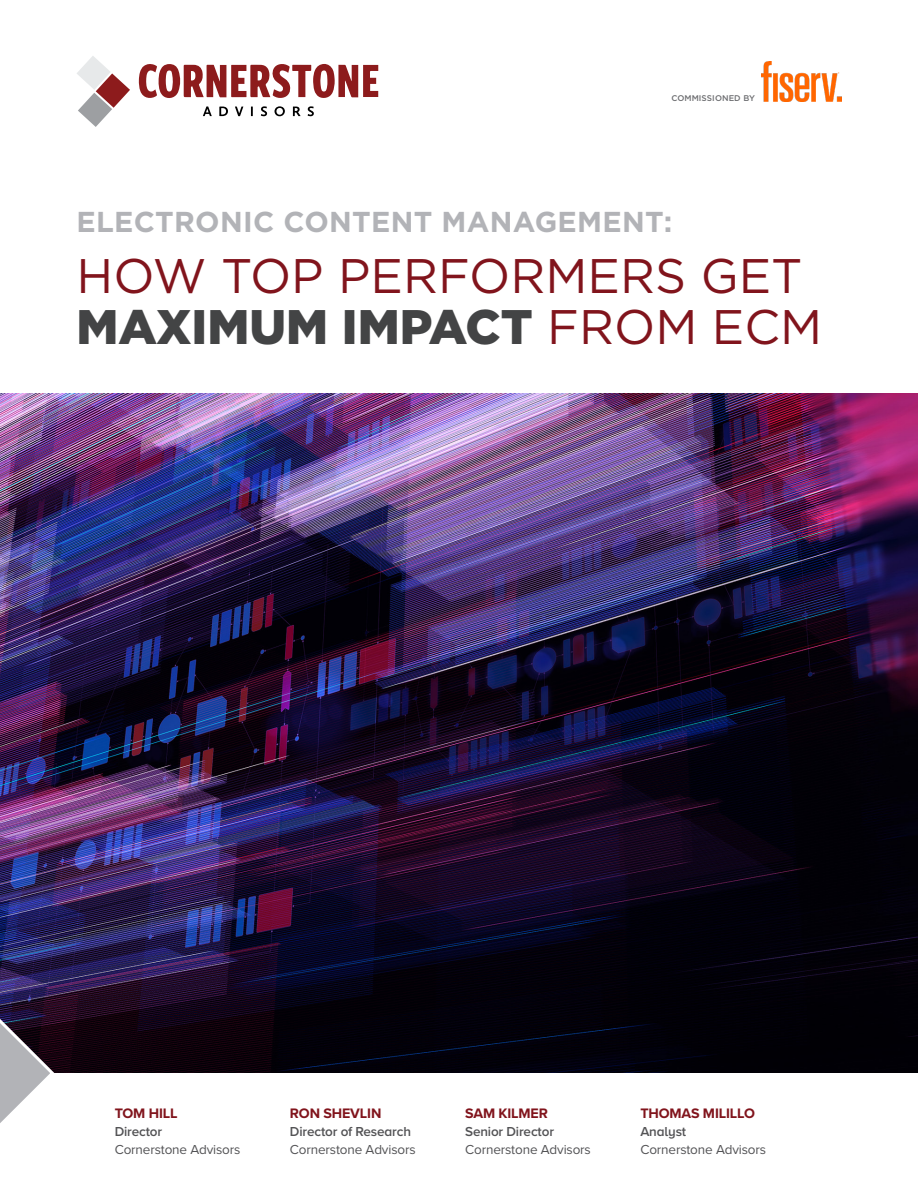
<style>
.page{position:relative;width:918px;height:1188px;background:#fff}
.page>*{position:absolute;margin:0;border:0;box-sizing:border-box;transform-origin:0 0}
.t1{font:48.45px/51.4px "Gotham";color:#81141c}
.t2{font:700 28.8px "Gotham";letter-spacing:.01em;color:#b2b3b7}
.t3{font:700 14.25px "Proxima Nova A";letter-spacing:-.01em;color:#81141c}
.t4{font:13.5px "Proxima Nova A";letter-spacing:-.01em;color:#535355}
.t5{font:600 13.5px "Proxima Nova A";letter-spacing:-.01em;color:#535355}
.t6{font:500 8.25px "Gotham";letter-spacing:.01em;color:#6c6d70}
.s1{font-weight:900;color:#434445}
</style>
<div class="page">
<img style="left:0;top:393px;width:918px;height:680px">
<img style="left:762px;top:62px;width:79px;height:39px">
<svg style="left:96px;top:73px;width:34px;height:35px"></svg>
<svg style="left:77px;top:56px;width:34px;height:34px"></svg>
<svg style="left:78px;top:93px;width:34px;height:34px"></svg>
<svg style="left:139px;top:64px;width:239px;height:34px"></svg>
<svg style="left:203px;top:106px;width:9px;height:10px"></svg>
<svg style="left:219px;top:107px;width:9px;height:9px"></svg>
<svg style="left:235px;top:107px;width:8px;height:9px"></svg>
<svg style="left:251px;top:107px;width:2px;height:9px"></svg>
<svg style="left:261px;top:106px;width:6px;height:10px"></svg>
<svg style="left:275px;top:106px;width:10px;height:10px"></svg>
<svg style="left:293px;top:107px;width:8px;height:9px"></svg>
<svg style="left:308px;top:106px;width:6px;height:10px"></svg>
<svg style="left:0;top:1007px;width:57px;height:116px"></svg>
<p class="t6" style="left:671px;top:93px;width:85px">COMMISSIONED BY</p>
<p class="t2" style="left:76px;top:203px;width:597px">ELECTRONIC CONTENT MANAGEMENT:</p>
<p class="t1" style="left:76px;top:249px;width:747px">HOW TOP PERFORMERS GET<br><span class="s1">MAXIMUM IMPACT</span> FROM ECM</p>
<p class="t3" style="left:115px;top:1103px;width:64px">TOM HILL</p>
<p class="t5" style="left:115px;top:1122px;width:49px">Director</p>
<p class="t4" style="left:115px;top:1140px;width:127px">Cornerstone Advisors</p>
<p class="t3" style="left:290px;top:1103px;width:93px">RON SHEVLIN</p>
<p class="t5" style="left:290px;top:1122px;width:123px">Director of Research</p>
<p class="t4" style="left:290px;top:1140px;width:127px">Cornerstone Advisors</p>
<p class="t3" style="left:465px;top:1103px;width:84px">SAM KILMER</p>
<p class="t5" style="left:465px;top:1122px;width:90px">Senior Director</p>
<p class="t4" style="left:465px;top:1140px;width:127px">Cornerstone Advisors</p>
<p class="t3" style="left:640px;top:1103px;width:116px">THOMAS MILILLO</p>
<p class="t5" style="left:640px;top:1122px;width:47px">Analyst</p>
<p class="t4" style="left:640px;top:1140px;width:127px">Cornerstone Advisors</p>
</div>
